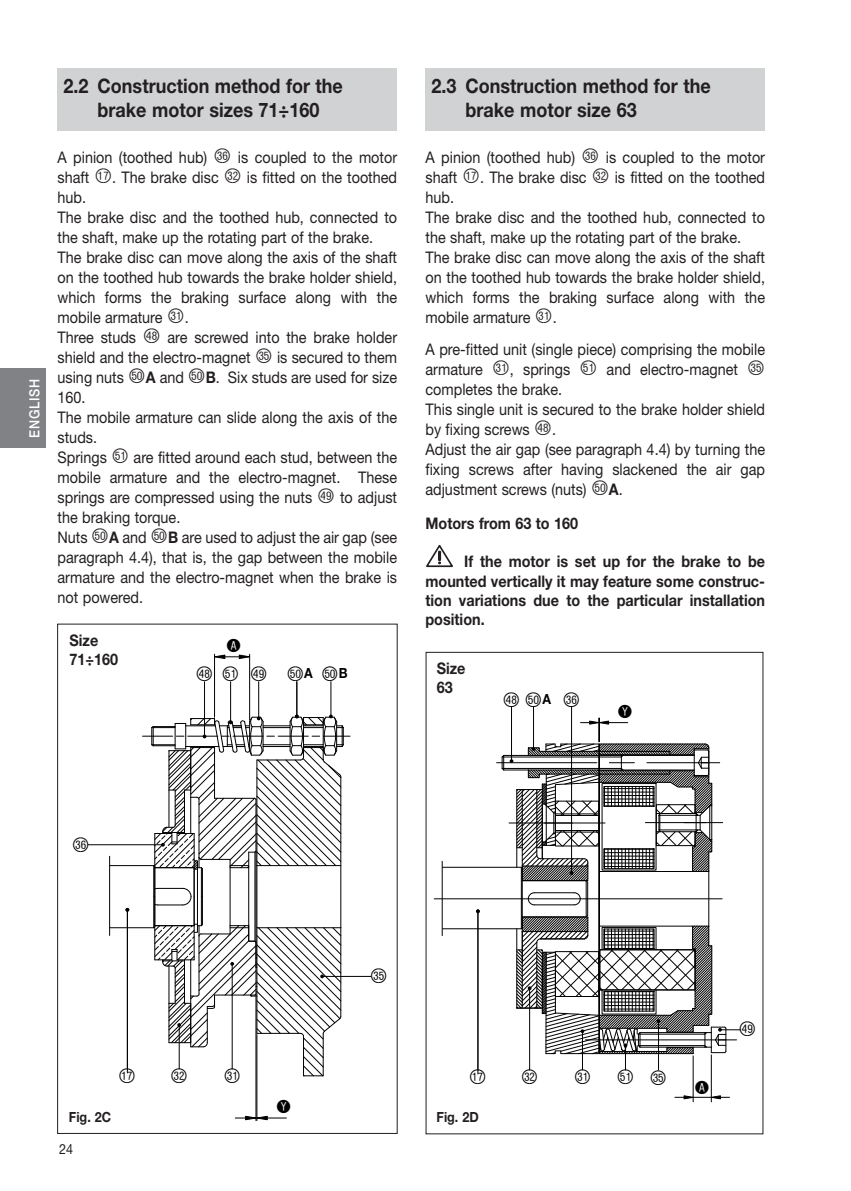
<style>
.page{position:relative;width:851px;height:1191px;background:#fff}
.page>*{position:absolute;margin:0;border:0;box-sizing:border-box;transform-origin:0 0}
.t1{font:700 20px/24px "Helvetica Neue";color:#231f20;scale:.9 1}
.t2{font:20px "Circle Frame";color:#000001}
.t3{font:18px "Circle Frame Neg";color:#000001}
.t4{font:16px/20px "Helvetica Neue";color:#231f20;scale:.9 1}
.t5{font:700 16px/19.2px "Helvetica Neue";color:#231f20;scale:.9 1}
.t6{font:700 14px "Helvetica Neue";color:#231f20;scale:.9 1}
.t7{font:500 14px "Helvetica Neue";letter-spacing:.055em;color:#fff;scale:.9 1}
.t8{font:14px "Helvetica Neue";color:#231f20;scale:.9 1}
.s1{font-family:"Circle Frame";font-size:20px}
.s2{font-weight:700}
</style>
<div class="page">
<div style="left:0;top:369px;width:45px;height:79px;background:#808285"></div>
<svg style="left:426px;top:544px;width:27px;height:23px"></svg>
<div style="left:425px;top:69px;width:339px;height:62px;background:#d1d2d4"></div>
<div style="left:58px;top:69px;width:338px;height:62px;background:#d1d2d4"></div>
<hr style="left:110px;top:865px;width:44px;height:1px;background:#000001">
<hr style="left:110px;top:927px;width:44px;height:1px;background:#000001">
<hr style="left:255px;top:995px;width:1px;height:125px;background:#000001">
<hr style="left:256px;top:1034px;width:1px;height:86px;background:#000001">
<svg style="left:235px;top:1115px;width:51px;height:5px"></svg>
<hr style="left:214px;top:654px;width:1px;height:63px;background:#000001">
<hr style="left:249px;top:654px;width:1px;height:66px;background:#000001">
<svg style="left:214px;top:654px;width:37px;height:5px"></svg>
<hr style="left:109px;top:856px;width:1px;height:79px;background:#000001">
<hr style="left:127px;top:909px;width:1px;height:164px;background:#000001">
<hr style="left:88px;top:844px;width:75px;height:1px;background:#000001">
<hr style="left:204px;top:681px;width:1px;height:55px;background:#000001">
<hr style="left:230px;top:681px;width:1px;height:41px;background:#000001">
<hr style="left:258px;top:681px;width:1px;height:37px;background:#000001">
<hr style="left:296px;top:681px;width:1px;height:35px;background:#000001">
<hr style="left:330px;top:681px;width:1px;height:35px;background:#000001">
<hr style="left:322px;top:976px;width:49px;height:1px;background:#000001">
<svg style="left:142px;top:714px;width:208px;height:363px"></svg>
<hr style="left:434px;top:898px;width:288px;height:1px;background:#000001">
<hr style="left:442px;top:928px;width:79px;height:1px;background:#000001">
<hr style="left:442px;top:867px;width:79px;height:1px;background:#000001">
<hr style="left:692px;top:1055px;width:1px;height:46px;background:#000001">
<hr style="left:710px;top:1055px;width:1px;height:46px;background:#000001">
<svg style="left:674px;top:1094px;width:55px;height:5px"></svg>
<hr style="left:441px;top:861px;width:1px;height:74px;background:#000001">
<hr style="left:477px;top:911px;width:1px;height:163px;background:#000001">
<hr style="left:571px;top:706px;width:1px;height:167px;background:#000001">
<hr style="left:533px;top:706px;width:1px;height:43px;background:#000001">
<hr style="left:511px;top:706px;width:1px;height:55px;background:#000001">
<svg style="left:496px;top:718px;width:244px;height:352px"></svg>
<p class="t7" style="left:29px;top:438px;width:67px;rotate:-90deg">ENGLISH</p>
<p class="t1" style="left:64px;top:76px;width:312px;text-align:center">2.2 Construction method for the brake motor sizes 71÷160</p>
<p class="t1" style="left:465px;top:76px;width:274px;text-indent:-34px">2.3 Construction method for the brake motor size 63</p>
<p class="t4" style="left:58px;top:149px;width:379px">A pinion (toothed hub) <span class="s1">DQ</span> is coupled to the motor shaft <span class="s1">BR</span>. The brake disc <span class="s1">DM</span> is fitted on the toothed hub.<br>The brake disc and the toothed hub, connected to the shaft, make up the rotating part of the brake.<br>The brake disc can move along the axis of the shaft on the toothed hub towards the brake holder shield, which forms the braking surface along with the mobile armature <span class="s1">DL</span>.<br>Three studs <span class="s1">ES</span> are screwed into the brake holder shield and the electro-magnet <span class="s1">DP</span> is secured to them using nuts <span class="s1">FK</span><span class="s2">A</span> and <span class="s1">FK</span><span class="s2">B</span>. Six studs are used for size 160.<br>The mobile armature can slide along the axis of the studs.<br>Springs <span class="s1">FL</span> are fitted around each stud, between the mobile armature and the electro-magnet. These springs are compressed using the nuts <span class="s1">ET</span> to adjust the braking torque.<br>Nuts <span class="s1">FK</span><span class="s2">A</span> and <span class="s1">FK</span><span class="s2">B</span> are used to adjust the air gap (see paragraph 4.4), that is, the gap between the mobile armature and the electro-magnet when the brake is not powered.</p>
<p class="t4" style="left:425px;top:149px;width:379px">A pinion (toothed hub) <span class="s1">DQ</span> is coupled to the motor shaft <span class="s1">BR</span>. The brake disc <span class="s1">DM</span> is fitted on the toothed hub.<br>The brake disc and the toothed hub, connected to the shaft, make up the rotating part of the brake.<br>The brake disc can move along the axis of the shaft on the toothed hub towards the brake holder shield, which forms the braking surface along with the mobile armature <span class="s1">DL</span>.</p>
<p class="t4" style="left:425px;top:341px;width:379px">A pre-fitted unit (single piece) comprising the mobile armature <span class="s1">DL</span>, springs <span class="s1">FL</span> and electro-magnet <span class="s1">DP </span>completes the brake.<br>This single unit is secured to the brake holder shield by fixing screws <span class="s1">ES</span>.<br>Adjust the air gap (see paragraph 4.4) by turning the fixing screws after having slackened the air gap adjustment screws (nuts) <span class="s1">FK</span><span class="s2">A</span>.</p>
<p class="t5" style="left:425px;top:515px;width:171px">Motors from 63 to 160</p>
<p class="t5" style="left:425px;top:553px;width:379px;text-align:justify;text-indent:39px">If the motor is set up for the brake to be mounted vertically it may feature some construc&shy;tion variations due to the particular installation position.</p>
<p class="t5" style="left:69px;top:632px;width:56px">Size<br>71÷160</p>
<p class="t3" style="left:226px;top:635px;width:17px">A</p>
<p class="t2" style="left:195px;top:663px;width:154px">ES FL ET FK<sup>A</sup> FK<sup>B</sup></p>
<p class="t5" style="left:436px;top:660px;width:33px">Size<br>63</p>
<p class="t2" style="left:502px;top:688px;width:79px">ES FK<sup>A</sup> DQ</p>
<p class="t3" style="left:617px;top:701px;width:17px">Y</p>
<p class="t2" style="left:72px;top:833px;width:19px">DQ</p>
<p class="t2" style="left:370px;top:964px;width:19px">DP</p>
<p class="t2" style="left:118px;top:1064px;width:19px">BR</p>
<p class="t2" style="left:170px;top:1064px;width:19px">DM</p>
<p class="t2" style="left:223px;top:1064px;width:19px">DL</p>
<p class="t2" style="left:469px;top:1065px;width:19px">BR</p>
<p class="t2" style="left:520px;top:1065px;width:19px">DM</p>
<p class="t2" style="left:573px;top:1065px;width:95px">DL FL DP</p>
<p class="t3" style="left:276px;top:1096px;width:17px">Y</p>
<p class="t6" style="left:69px;top:1112px;width:48px">Fig. 2C</p>
<p class="t6" style="left:436px;top:1112px;width:48px">Fig. 2D</p>
<p class="t8" style="left:59px;top:1144px;width:17px">24</p>
<p class="t3" style="left:694px;top:1077px;width:17px">A</p>
<p class="t2" style="left:738px;top:1017px;width:19px">ET</p>
</div>
